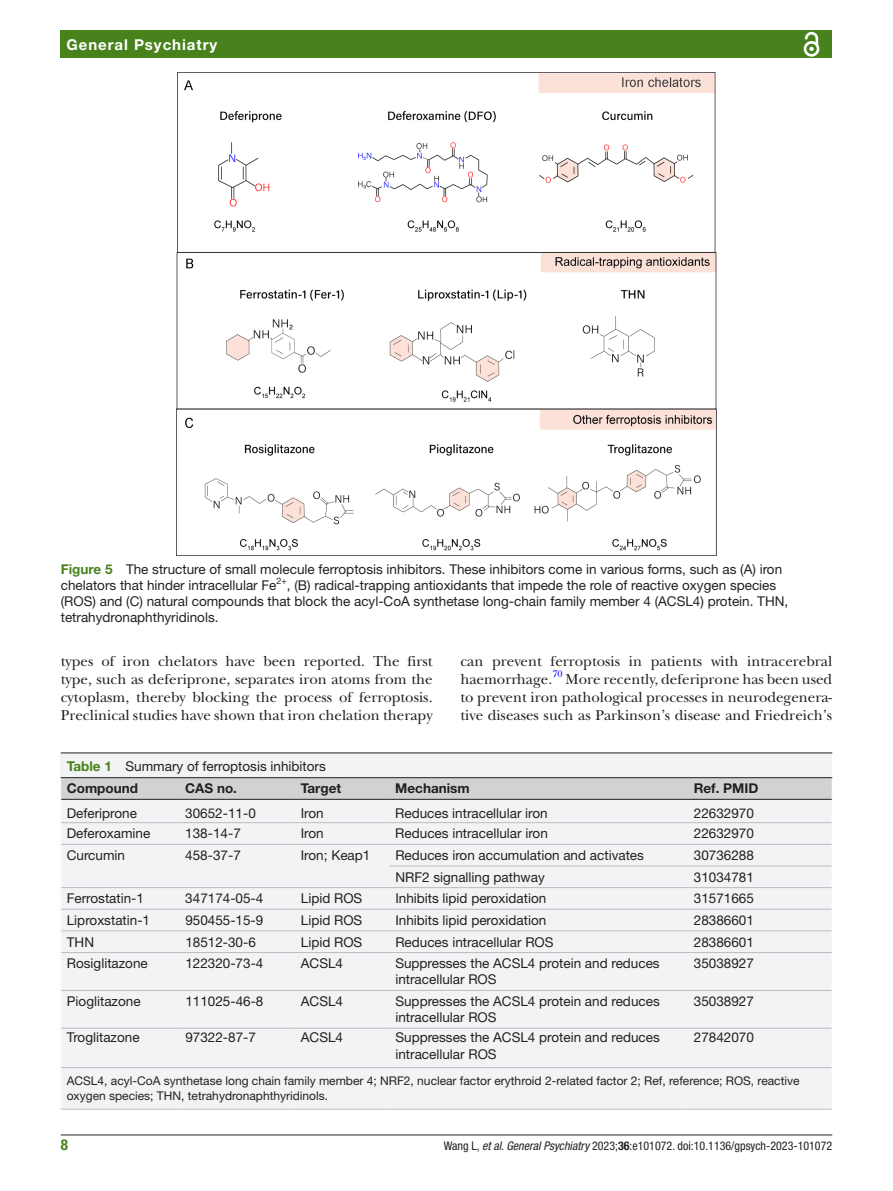
<style>
.page{position:relative;width:893px;height:1191px;background:#fff}
.page>*{position:absolute;margin:0;border:0;box-sizing:border-box;transform-origin:0 0}
.t1{font:15px/18px "New Baskerville";color:#231f20;text-align:justify}
.t2{font:700 15px "Helvetica Neue LT Std";letter-spacing:.065em;color:#fff}
.t3{font:700 condensed 15px "Helvetica Neue LT Std";color:#48821c}
.t4{font:13.5px/16.2px "Helvetica Neue LT Std";color:#231f20}
.t5{font:700 13.5px "Helvetica Neue LT Std";color:#231f20}
.t6{font:12px/15px "Helvetica Neue LT Std";color:#231f20}
.t7{font:condensed 12px "Helvetica Neue LT Std";color:#231f20}
.t8{font:9.9px "New Baskerville";color:#00f}
.s1{font-weight:700;color:#48821c}
.s2{font-weight:700}
.s3{font-style:italic}
</style>
<div class="page">
<hr style="left:61px;top:1134px;width:771px;height:1px;background:#231f20">
<div style="left:61px;top:31px;width:771px;height:27px;background:#48821c"></div>
<svg style="left:803px;top:31px;width:17px;height:26px"></svg>
<img style="left:176px;top:73px;width:540px;height:483px">
<div style="left:61px;top:753px;width:771px;height:356px;background:#f2f3f4"></div>
<hr style="left:61px;top:752px;width:771px;height:1px;background:#231f20">
<hr style="left:61px;top:952px;width:118px;height:1px;background:#bcbdc0">
<hr style="left:179px;top:952px;width:116px;height:1px;background:#bcbdc0">
<hr style="left:295px;top:952px;width:94px;height:1px;background:#bcbdc0">
<hr style="left:389px;top:952px;width:299px;height:1px;background:#bcbdc0">
<hr style="left:688px;top:952px;width:144px;height:1px;background:#bcbdc0">
<hr style="left:61px;top:990px;width:118px;height:1px;background:#bcbdc0">
<hr style="left:179px;top:990px;width:116px;height:1px;background:#bcbdc0">
<hr style="left:295px;top:990px;width:94px;height:1px;background:#bcbdc0">
<hr style="left:389px;top:990px;width:299px;height:1px;background:#bcbdc0">
<hr style="left:688px;top:990px;width:144px;height:1px;background:#bcbdc0">
<hr style="left:61px;top:1028px;width:118px;height:1px;background:#bcbdc0">
<hr style="left:179px;top:1028px;width:116px;height:1px;background:#bcbdc0">
<hr style="left:179px;top:1067px;width:116px;height:1px;background:#bcbdc0">
<hr style="left:295px;top:1028px;width:94px;height:1px;background:#bcbdc0">
<hr style="left:295px;top:1067px;width:94px;height:1px;background:#bcbdc0">
<hr style="left:389px;top:1028px;width:299px;height:1px;background:#bcbdc0">
<hr style="left:389px;top:1067px;width:299px;height:1px;background:#bcbdc0">
<hr style="left:688px;top:1028px;width:144px;height:1px;background:#bcbdc0">
<hr style="left:61px;top:1067px;width:118px;height:1px;background:#bcbdc0">
<hr style="left:688px;top:1067px;width:144px;height:1px;background:#bcbdc0">
<hr style="left:61px;top:1109px;width:118px;height:1px;background:#bcbdc0">
<hr style="left:179px;top:1109px;width:116px;height:1px;background:#bcbdc0">
<hr style="left:295px;top:1109px;width:94px;height:1px;background:#bcbdc0">
<hr style="left:389px;top:1109px;width:299px;height:1px;background:#bcbdc0">
<hr style="left:688px;top:1109px;width:144px;height:1px;background:#bcbdc0">
<svg style="left:60px;top:777px;width:773px;height:155px"></svg>
<p class="t2" style="left:66px;top:35px;width:152px">General Psychiatry</p>
<p class="t4" style="left:61px;top:560px;width:729px"><span class="s1">Figure 5</span> The structure of small molecule ferroptosis inhibitors. These inhibitors come in various forms, such as (A) iron chelators that hinder intracellular Fe<sup>2+</sup>, (B) radical-trapping antioxidants that impede the role of reactive oxygen species (ROS) and (C) natural compounds that block the acyl-CoA synthetase long-chain family member 4 (ACSL4) protein. THN, tetrahydronaphthyridinols.</p>
<p class="t1" style="left:61px;top:652px;width:373px">types of iron chelators have been reported. The first type, such as deferiprone, separates iron atoms from the cytoplasm, thereby blocking the process of ferroptosis.<br>Preclinical studies have shown that iron chelation therapy</p>
<p class="t1" style="left:460px;top:652px;width:373px">can prevent ferroptosis in patients with intracerebral haemorrhage.</p>
<p class="t8" style="left:552px;top:668px;width:12px">70</p>
<p class="t1" style="left:460px;top:670px;width:373px;text-indent:105px">More recently, deferiprone has been used to prevent iron pathological processes in neurodegenera&shy;tive diseases such as Parkinson’s disease and Friedreich’s</p>
<p class="t4" style="left:67px;top:755px;width:261px;line-height:22px"><span class="s1">Table 1</span> Summary of ferroptosis inhibitors<br><span class="s2">Compound</span></p>
<p class="t5" style="left:185px;top:780px;width:53px">CAS no.</p>
<p class="t5" style="left:301px;top:780px;width:42px">Target</p>
<p class="t5" style="left:395px;top:780px;width:76px">Mechanism</p>
<p class="t5" style="left:694px;top:780px;width:66px">Ref. PMID</p>
<p class="t4" style="left:67px;top:805px;width:72px">Deferiprone</p>
<p class="t4" style="left:185px;top:805px;width:72px">30652-11-0</p>
<p class="t4" style="left:301px;top:805px;width:25px">Iron</p>
<p class="t4" style="left:395px;top:805px;width:154px">Reduces intracellular iron</p>
<p class="t4" style="left:694px;top:805px;width:62px">22632970</p>
<p class="t4" style="left:67px;top:825px;width:85px">Deferoxamine</p>
<p class="t4" style="left:185px;top:825px;width:57px">138-14-7</p>
<p class="t4" style="left:301px;top:825px;width:25px">Iron</p>
<p class="t4" style="left:395px;top:825px;width:154px">Reduces intracellular iron</p>
<p class="t4" style="left:694px;top:825px;width:62px">22632970</p>
<p class="t4" style="left:67px;top:847px;width:60px">Curcumin</p>
<p class="t4" style="left:185px;top:847px;width:57px">458-37-7</p>
<p class="t4" style="left:301px;top:847px;width:71px">Iron; Keap1</p>
<p class="t4" style="left:395px;top:847px;width:250px">Reduces iron accumulation and activates</p>
<p class="t4" style="left:694px;top:847px;width:62px">30736288</p>
<p class="t4" style="left:395px;top:868px;width:151px">NRF2 signalling pathway</p>
<p class="t4" style="left:694px;top:868px;width:62px">31034781</p>
<p class="t4" style="left:67px;top:890px;width:79px">Ferrostatin-1</p>
<p class="t4" style="left:185px;top:890px;width:80px">347174-05-4</p>
<p class="t4" style="left:301px;top:890px;width:63px">Lipid ROS</p>
<p class="t4" style="left:395px;top:890px;width:153px">Inhibits lipid peroxidation</p>
<p class="t4" style="left:694px;top:890px;width:62px">31571665</p>
<p class="t4" style="left:67px;top:911px;width:85px">Liproxstatin-1</p>
<p class="t4" style="left:185px;top:911px;width:80px">950455-15-9</p>
<p class="t4" style="left:301px;top:911px;width:63px">Lipid ROS</p>
<p class="t4" style="left:395px;top:911px;width:153px">Inhibits lipid peroxidation</p>
<p class="t4" style="left:694px;top:911px;width:62px">28386601</p>
<p class="t4" style="left:67px;top:933px;width:29px">THN</p>
<p class="t4" style="left:185px;top:933px;width:72px">18512-30-6</p>
<p class="t4" style="left:301px;top:933px;width:63px">Lipid ROS</p>
<p class="t4" style="left:395px;top:933px;width:160px">Reduces intracellular ROS</p>
<p class="t4" style="left:694px;top:933px;width:62px">28386601</p>
<p class="t4" style="left:67px;top:955px;width:82px">Rosiglitazone</p>
<p class="t4" style="left:185px;top:955px;width:80px">122320-73-4</p>
<p class="t4" style="left:301px;top:955px;width:44px">ACSL4</p>
<p class="t4" style="left:395px;top:955px;width:266px">Suppresses the ACSL4 protein and reduces intracellular ROS</p>
<p class="t4" style="left:694px;top:955px;width:62px">35038927</p>
<p class="t4" style="left:67px;top:993px;width:75px">Pioglitazone</p>
<p class="t4" style="left:185px;top:993px;width:80px">111025-46-8</p>
<p class="t4" style="left:301px;top:993px;width:44px">ACSL4</p>
<p class="t4" style="left:395px;top:993px;width:266px">Suppresses the ACSL4 protein and reduces intracellular ROS</p>
<p class="t4" style="left:694px;top:993px;width:62px">35038927</p>
<p class="t4" style="left:67px;top:1029px;width:74px">Troglitazone</p>
<p class="t4" style="left:185px;top:1029px;width:72px">97322-87-7</p>
<p class="t4" style="left:301px;top:1029px;width:44px">ACSL4</p>
<p class="t4" style="left:395px;top:1029px;width:266px">Suppresses the ACSL4 protein and reduces intracellular ROS</p>
<p class="t4" style="left:694px;top:1029px;width:62px">27842070</p>
<p class="t6" style="left:67px;top:1073px;width:734px">ACSL4, acyl-CoA synthetase long chain family member 4; NRF2, nuclear factor erythroid 2-related factor 2; Ref, reference; ROS, reactive oxygen species; THN, tetrahydronaphthyridinols.</p>
<p class="t3" style="left:61px;top:1135px;width:9px">8</p>
<p class="t7" style="left:444px;top:1138px;width:390px">Wang L, <span class="s3">et al</span>. <span class="s3">General Psychiatry</span> 2023;<span class="s2">36</span>:e101072. doi:10.1136/gpsych-2023-101072</p>
</div>
